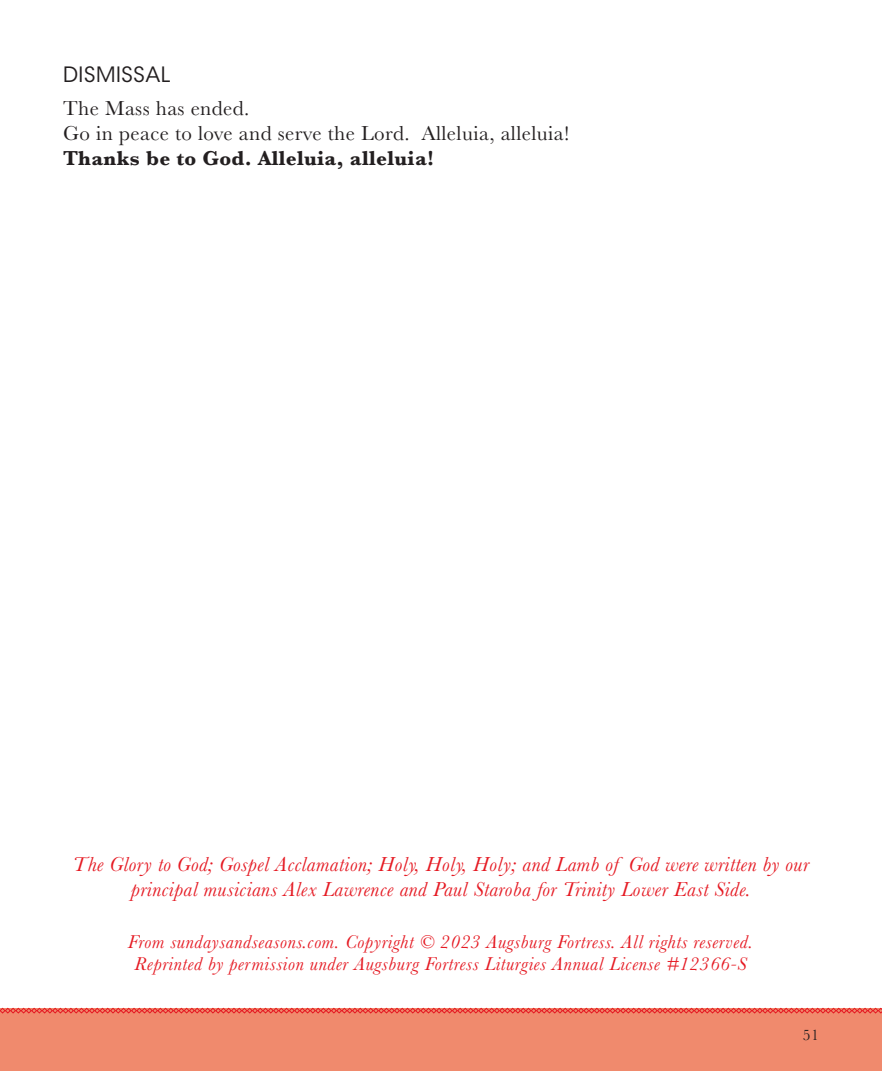
<style>
.page{position:relative;width:882px;height:1071px;background:#fff}
.page>*{position:absolute;margin:0;border:0;box-sizing:border-box;transform-origin:0 0}
.t1{font:italic 21px/25.2px "Baskerville";letter-spacing:.02em;color:#e51a23;text-align:center}
.t2{font:21px "Baskerville";letter-spacing:.02em;color:#231f20}
.t3{font:700 21px "Baskerville";letter-spacing:.02em;color:#231f20}
.t4{font:21px "ITC Avant Garde Std";letter-spacing:.03em;color:#231f20}
.t5{font:italic 19.25px "Baskerville";letter-spacing:.03em;color:#e51a23}
.t6{font:15.75px "Baskerville";color:#231f20}
</style>
<div class="page">
<div style="left:0;top:1008px;width:882px;height:63px;background:#f08a6d"></div>
<svg style="left:0;top:1008px;width:882px;height:6px"></svg>
<p class="t4" style="left:63px;top:62px;width:109px">DISMISSAL</p>
<p class="t2" style="left:63px;top:95px;width:188px">The Mass has ended.</p>
<p class="t2" style="left:63px;top:120px;width:508px">Go in peace to love and serve the Lord. Alleluia, alleluia!</p>
<p class="t3" style="left:63px;top:144px;width:373px">Thanks be to God. Alleluia, alleluia!</p>
<p class="t1" style="left:73px;top:852px;width:738px">The Glory to God; Gospel Acclamation; Holy, Holy, Holy; and Lamb of God were written by our principal musicians Alex Lawrence and Paul Staroba for Trinity Lower East Side.</p>
<p class="t5" style="left:128px;top:929px;width:627px">From sundaysandseasons.com. Copyright © 2023 Augsburg Fortress. All rights reserved.</p>
<p class="t5" style="left:134px;top:951px;width:614px">Reprinted by permission under Augsburg Fortress Liturgies Annual License #12366-S</p>
<p class="t6" style="left:803px;top:1025px;width:18px">51</p>
</div>
